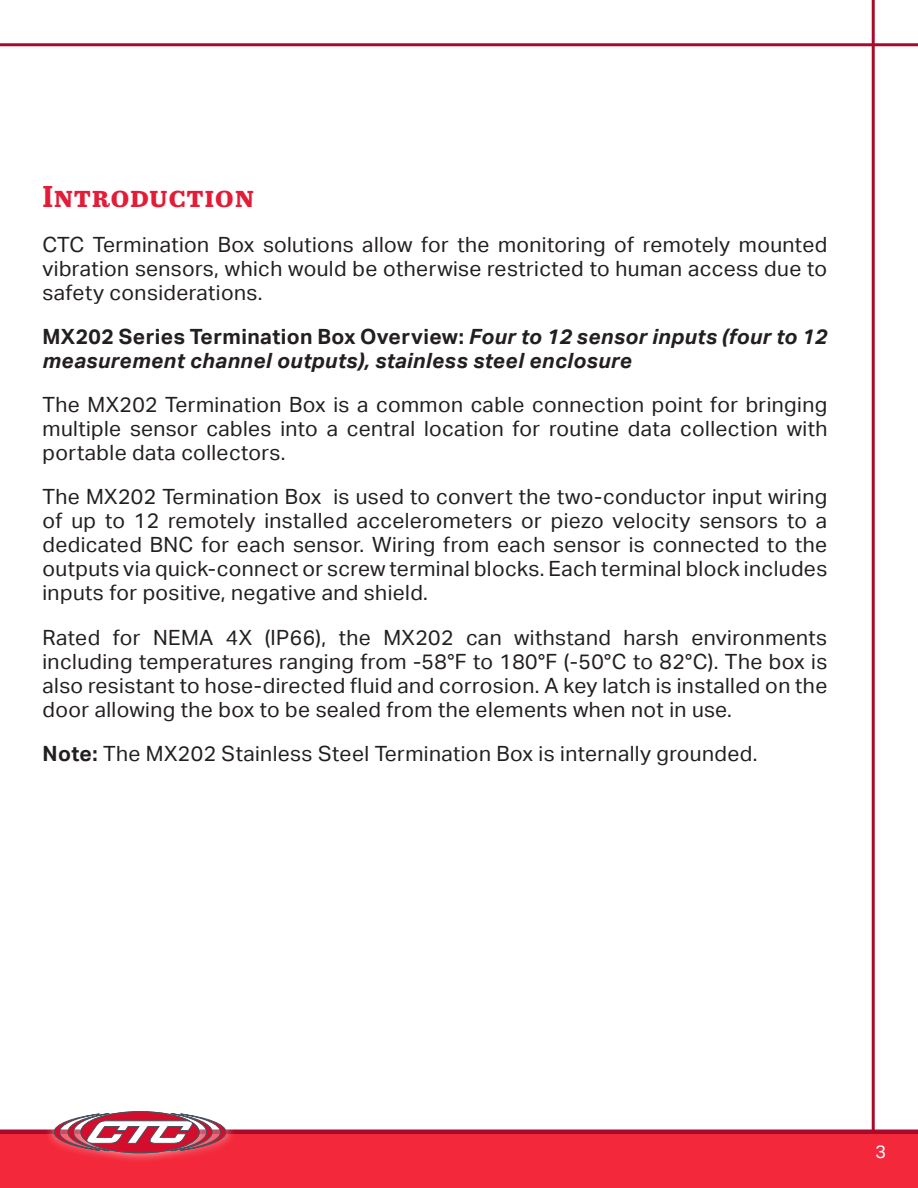
<style>
.page{position:relative;width:918px;height:1188px;background:#fff}
.page>*{position:absolute;margin:0;border:0;box-sizing:border-box;transform-origin:0 0}
.Heading{font:700 30px "Abril Text";letter-spacing:.02em;color:#e31c37}
.Body{font:21px/24px "Aktiv Grotesk";letter-spacing:.02em;color:#231f20;text-align:justify}
.Body-2{font:italic 700 21px/24px "Aktiv Grotesk";letter-spacing:.02em;color:#231f20}
.t1{font:18px "Aktiv Grotesk";color:#fff}
.s1{font-style:normal}
.s2{font-weight:700}
</style>
<div class="page">
<hr style="left:872px;top:0;width:3px;height:1188px;background:#a90a2b">
<div style="left:0;top:1134px;width:918px;height:54px;background:#f3293b"></div>
<hr style="left:0;top:1130px;width:918px;height:4px;background:#a90a2b">
<div style="left:45px;top:1102px;width:190px;height:61px;background:#fff;opacity:.75"></div>
<svg style="left:54px;top:1112px;width:172px;height:41px"></svg>
<hr style="left:0;top:43px;width:918px;height:3px;background:#a90a2b">
<p class="Heading" style="left:43px;top:175px;width:213px">Introduction</p>
<p class="Body" style="left:43px;top:232px;width:786px">CTC Termination Box solutions allow for the monitoring of remotely mounted vibration sensors, which would be otherwise restricted to human access due to safety considerations.</p>
<p class="Body-2" style="left:43px;top:325px;width:786px"><span class="s1">MX202 Series Termination Box Overview:</span> Four to 12 sensor inputs (four to 12 measurement channel outputs), stainless steel enclosure</p>
<p class="Body" style="left:43px;top:393px;width:786px">The MX202 Termination Box is a common cable connection point for bringing multiple sensor cables into a central location for routine data collection with portable data collectors.</p>
<p class="Body" style="left:43px;top:485px;width:786px">The MX202 Termination Box is used to convert the two-conductor input wiring of up to 12 remotely installed accelerometers or piezo velocity sensors to a dedicated BNC for each sensor. Wiring from each sensor is connected to the outputs via quick-connect or screw terminal blocks. Each terminal block includes inputs for positive, negative and shield.</p>
<p class="Body" style="left:43px;top:625px;width:786px">Rated for NEMA 4X (IP66), the MX202 can withstand harsh environments including temperatures ranging from -58°F to 180°F (-50°C to 82°C). The box is also resistant to hose-directed fluid and corrosion. A key latch is installed on the door allowing the box to be sealed from the elements when not in use.</p>
<p class="Body" style="left:43px;top:742px;width:714px"><span class="s2">Note:</span> The MX202 Stainless Steel Termination Box is internally grounded.</p>
<p class="t1" style="left:875px;top:1142px;width:12px">3</p>
</div>
